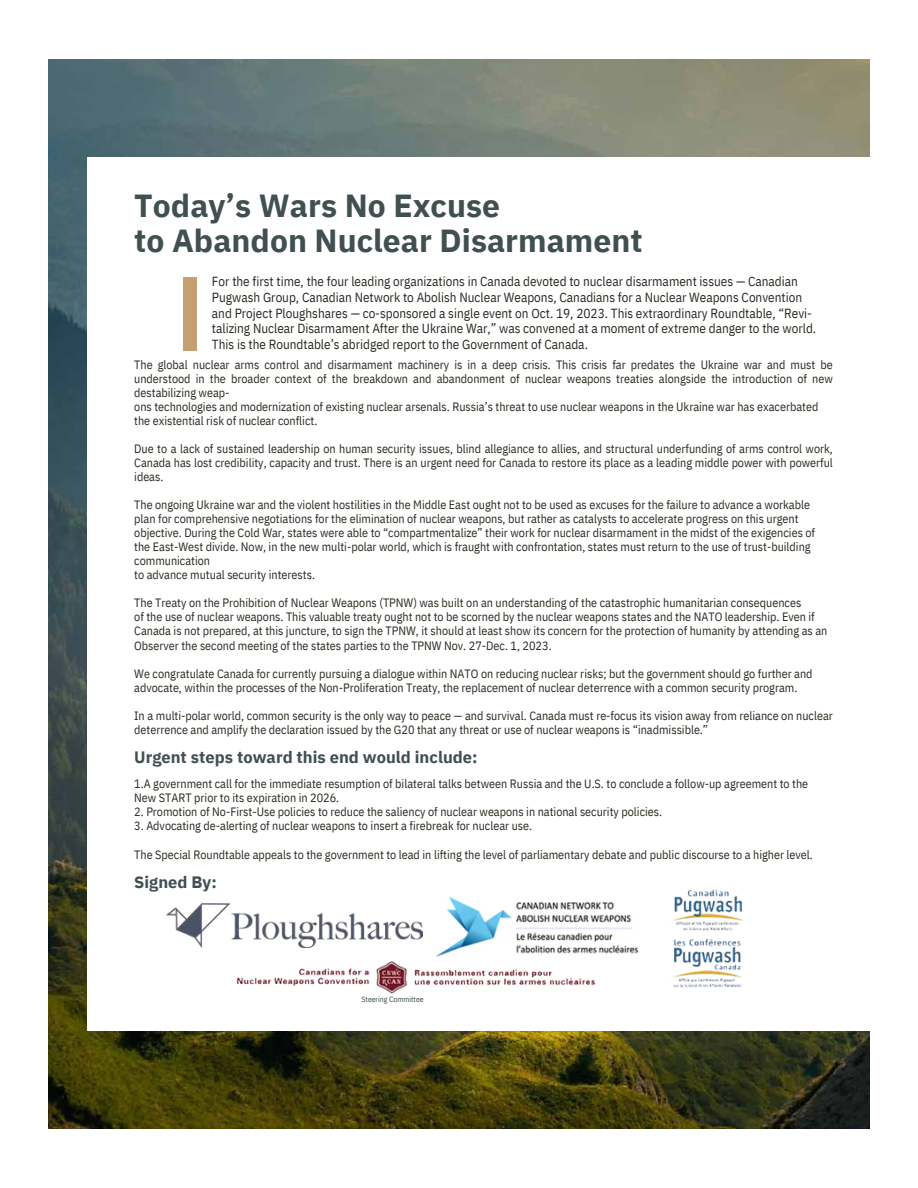
<style>
.page{position:relative;width:918px;height:1188px;background:#fff}
.page>*{position:absolute;margin:0;border:0;box-sizing:border-box;transform-origin:0 0}
.t1{font:700 31.95px "IBM Plex Sans";color:#404f50}
.t2{font:700 16.5px "IBM Plex Sans";color:#404f51}
.t3{font:13.2px/15.6px "IBM Plex Sans Cond";color:#2b2a21}
.t4{font:12.15px/14px "IBM Plex Sans Cond";color:#2b2a21}
.t5{font:7.65px "IBM Plex Sans Cond";color:#404f50}
</style>
<div class="page">
<img style="left:48px;top:59px;width:821px;height:1069px">
<div style="left:88px;top:158px;width:782px;height:872px;background:#fff"></div>
<div style="left:184px;top:278px;width:13px;height:73px;background:#c59e71"></div>
<img style="left:672px;top:889px;width:72px;height:99px">
<img style="left:436px;top:896px;width:203px;height:60px">
<img style="left:236px;top:956px;width:360px;height:38px">
<img style="left:166px;top:904px;width:257px;height:44px">
<p class="t1" style="left:134px;top:184px;width:367px">Today’s Wars No Excuse</p>
<p class="t1" style="left:134px;top:219px;width:510px">to Abandon Nuclear Disarmament</p>
<p class="t3" style="left:212px;top:274px;width:606px">For the first time, the four leading organizations in Canada devoted to nuclear disarmament issues — Canadian Pugwash Group, Canadian Network to Abolish Nuclear Weapons, Canadians for a Nuclear Weapons Convention and Project Ploughshares — co-sponsored a single event on Oct. 19, 2023. This extraordinary Roundtable, “Revi&shy;talizing Nuclear Disarmament After the Ukraine War,” was convened at a moment of extreme danger to the world.<br>This is the Roundtable’s abridged report to the Government of Canada.</p>
<p class="t4" style="left:134px;top:357px;width:700px;text-align:justify">The global nuclear arms control and disarmament machinery is in a deep crisis. This crisis far predates the Ukraine war and must be understood in the broader context of the breakdown and abandonment of nuclear weapons treaties alongside the introduction of new destabilizing weap-</p>
<p class="t4" style="left:134px;top:400px;width:686px">ons technologies and modernization of existing nuclear arsenals. Russia’s threat to use nuclear weapons in the Ukraine war has exacerbated the existential risk of nuclear conflict.</p>
<p class="t4" style="left:134px;top:442px;width:700px;text-align:justify">Due to a lack of sustained leadership on human security issues, blind allegiance to allies, and structural underfunding of arms control work, Canada has lost credibility, capacity and trust. There is an urgent need for Canada to restore its place as a leading middle power with powerful ideas.</p>
<p class="t4" style="left:134px;top:498px;width:682px">The ongoing Ukraine war and the violent hostilities in the Middle East ought not to be used as excuses for the failure to advance a workable plan for comprehensive negotiations for the elimination of nuclear weapons, but rather as catalysts to accelerate progress on this urgent objective. During the Cold War, states were able to “compartmentalize” their work for nuclear disarmament in the midst of the exigencies of the East-West divide. Now, in the new multi-polar world, which is fraught with confrontation, states must return to the use of trust-building communication</p>
<p class="t4" style="left:134px;top:568px;width:182px">to advance mutual security interests.</p>
<p class="t4" style="left:134px;top:596px;width:669px">The Treaty on the Prohibition of Nuclear Weapons (TPNW) was built on an understanding of the catastrophic humanitarian consequences</p>
<p class="t4" style="left:134px;top:610px;width:695px">of the use of nuclear weapons. This valuable treaty ought not to be scorned by the nuclear weapons states and the NATO leadership. Even if<br>Canada is not prepared, at this juncture, to sign the TPNW, it should at least show its concern for the protection of humanity by attending as an<br>Observer the second meeting of the states parties to the TPNW Nov. 27-Dec. 1, 2023.</p>
<p class="t4" style="left:134px;top:666px;width:680px">We congratulate Canada for currently pursuing a dialogue within NATO on reducing nuclear risks; but the government should go further and advocate, within the processes of the Non-Proliferation Treaty, the replacement of nuclear deterrence with a common security program.</p>
<p class="t4" style="left:134px;top:708px;width:700px">In a multi-polar world, common security is the only way to peace — and survival. Canada must re-focus its vision away from reliance on nuclear deterrence and amplify the declaration issued by the G20 that any threat or use of nuclear weapons is “inadmissible.”</p>
<p class="t2" style="left:134px;top:747px;width:345px">Urgent steps toward this end would include:</p>
<p class="t4" style="left:134px;top:776px;width:676px">1.A government call for the immediate resumption of bilateral talks between Russia and the U.S. to conclude a follow-up agreement to the</p>
<p class="t4" style="left:134px;top:791px;width:207px">New START prior to its expiration in 2026.</p>
<p class="t4" style="left:134px;top:805px;width:529px">2. Promotion of No-First-Use policies to reduce the saliency of nuclear weapons in national security policies.</p>
<p class="t4" style="left:134px;top:819px;width:399px">3. Advocating de-alerting of nuclear weapons to insert a firebreak for nuclear use.</p>
<p class="t4" style="left:134px;top:847px;width:680px">The Special Roundtable appeals to the government to lead in lifting the level of parliamentary debate and public discourse to a higher level.</p>
<p class="t2" style="left:134px;top:871px;width:84px">Signed By:</p>
<p class="t5" style="left:362px;top:994px;width:64px">Steering Committee</p>
</div>
